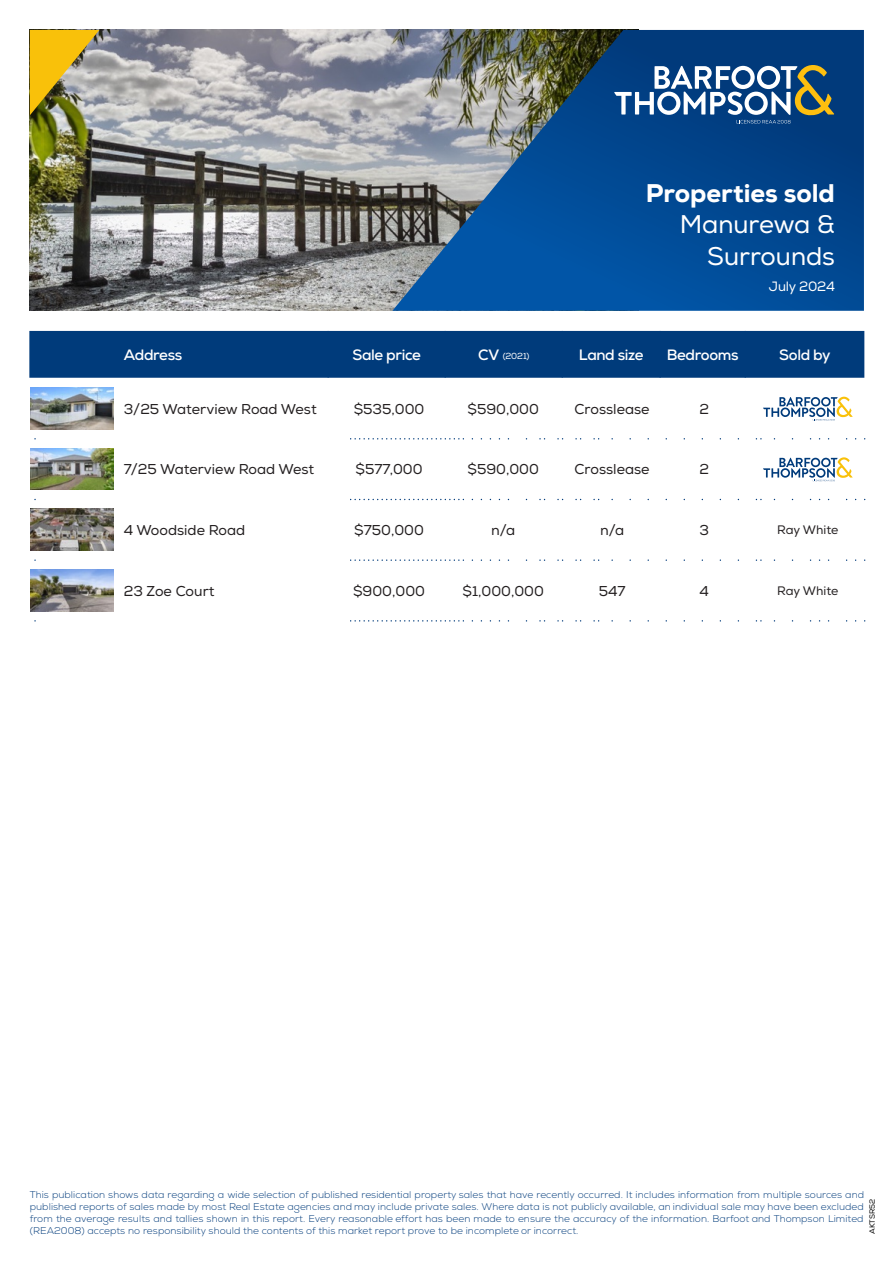
<style>
.page{position:relative;width:894px;height:1264px;background:#fff}
.page>*{position:absolute;margin:0;border:0;box-sizing:border-box;transform-origin:0 0}
.t1{font:25.5px/31.5px "Nexa";letter-spacing:-.005em;color:#fff;text-align:right}
.t2{font:800 25.5px "Nexa";color:#fff}
.t3{font:700 15px "Nexa";letter-spacing:-.025em;color:#fff}
.t4{font:14.25px "Nexa";color:#231f20}
.t5{font:13.5px "Nexa";letter-spacing:-.015em;color:#fff}
.t6{font:12.3px "Nexa";color:#231f20}
.t7{font:300 9.75px/12px "Nexa";letter-spacing:.005em;color:#003b7b;text-align:justify}
.t8{font:8.7px "Nexa";color:#fff}
.t9{font:7.5px "Nexa";color:#000}
.s1{font-weight:700;font-size:15px}
</style>
<div class="page">
<img style="left:30px;top:30px;width:362px;height:281px">
<img style="left:30px;top:30px;width:69px;height:85px">
<svg style="left:392px;top:30px;width:471px;height:281px;background:#25598d"></svg>
<div style="left:29px;top:331px;width:835px;height:46px;background:#003b7b"></div>
<hr style="left:328px;top:331px;width:1px;height:46px;background:#003b7b">
<hr style="left:445px;top:331px;width:1px;height:46px;background:#003b7b">
<hr style="left:561px;top:331px;width:1px;height:46px;background:#003b7b">
<hr style="left:659px;top:331px;width:1px;height:46px;background:#003b7b">
<hr style="left:744px;top:331px;width:1px;height:46px;background:#003b7b">
<svg style="left:614px;top:65px;width:220px;height:58px"></svg>
<svg style="left:763px;top:396px;width:89px;height:24px"></svg>
<svg style="left:35px;top:438px;width:830px;height:1px"></svg>
<img style="left:31px;top:387px;width:82px;height:42px">
<svg style="left:763px;top:457px;width:89px;height:24px"></svg>
<svg style="left:35px;top:498px;width:830px;height:2px"></svg>
<img style="left:31px;top:448px;width:82px;height:41px">
<svg style="left:35px;top:559px;width:830px;height:2px"></svg>
<img style="left:31px;top:508px;width:82px;height:42px">
<svg style="left:35px;top:620px;width:830px;height:1px"></svg>
<img style="left:31px;top:569px;width:82px;height:42px">
<h1 class="t2" style="left:645px;top:177px;width:190px">Properties sold</h1>
<h1 class="t1" style="left:679px;top:209px;width:157px">Manurewa &amp;<br>Surrounds</h1>
<h3 class="t5" style="left:768px;top:278px;width:67px">July 2024</h3>
<h2 class="t3" style="left:124px;top:345px;width:60px">Address</h2>
<h2 class="t3" style="left:352px;top:345px;width:70px">Sale price</h2>
<p class="t8" style="left:478px;top:351px;width:53px"><span class="s1">CV</span> (2021)</p>
<h2 class="t3" style="left:578px;top:345px;width:66px">Land size</h2>
<h2 class="t3" style="left:666px;top:345px;width:73px">Bedrooms</h2>
<h2 class="t3" style="left:779px;top:345px;width:53px">Sold by</h2>
<h3 class="t4" style="left:124px;top:400px;width:194px">3/25 Waterview Road West</h3>
<h3 class="t4" style="left:353px;top:400px;width:72px">$535,000</h3>
<h3 class="t4" style="left:467px;top:400px;width:73px">$590,000</h3>
<h3 class="t4" style="left:574px;top:400px;width:77px">Crosslease</h3>
<h3 class="t4" style="left:699px;top:400px;width:11px">2</h3>
<h3 class="t4" style="left:124px;top:460px;width:192px">7/25 Waterview Road West</h3>
<h3 class="t4" style="left:355px;top:460px;width:69px">$577,000</h3>
<h3 class="t4" style="left:467px;top:460px;width:73px">$590,000</h3>
<h3 class="t4" style="left:574px;top:460px;width:77px">Crosslease</h3>
<h3 class="t4" style="left:699px;top:460px;width:11px">2</h3>
<h3 class="t4" style="left:124px;top:521px;width:123px">4 Woodside Road</h3>
<h3 class="t4" style="left:354px;top:521px;width:71px">$750,000</h3>
<h3 class="t4" style="left:491px;top:521px;width:26px">n/a</h3>
<h3 class="t4" style="left:599px;top:521px;width:26px">n/a</h3>
<h3 class="t4" style="left:699px;top:521px;width:11px">3</h3>
<p class="t6" style="left:776px;top:522px;width:63px">Ray White</p>
<h3 class="t4" style="left:124px;top:582px;width:92px">23 Zoe Court</h3>
<h3 class="t4" style="left:353px;top:582px;width:73px">$900,000</h3>
<h3 class="t4" style="left:462px;top:582px;width:83px">$1,000,000</h3>
<h3 class="t4" style="left:598px;top:582px;width:28px">547</h3>
<h3 class="t4" style="left:699px;top:582px;width:11px">4</h3>
<p class="t6" style="left:776px;top:583px;width:63px">Ray White</p>
<p class="t7" style="left:30px;top:1188px;width:835px">This publication shows data regarding a wide selection of published residential property sales that have recently occurred. It includes information from multiple sources and published reports of sales made by most Real Estate agencies and may include private sales. Where data is not publicly available, an individual sale may have been excluded from the average results and tallies shown in this report. Every reasonable effort has been made to ensure the accuracy of the information. Barfoot and Thompson Limited (REA2008) accepts no responsibility should the contents of this market report prove to be incomplete or incorrect.</p>
<p class="t9" style="left:867px;top:1233px;width:37px;rotate:-90deg">AKTSR52</p>
</div>
